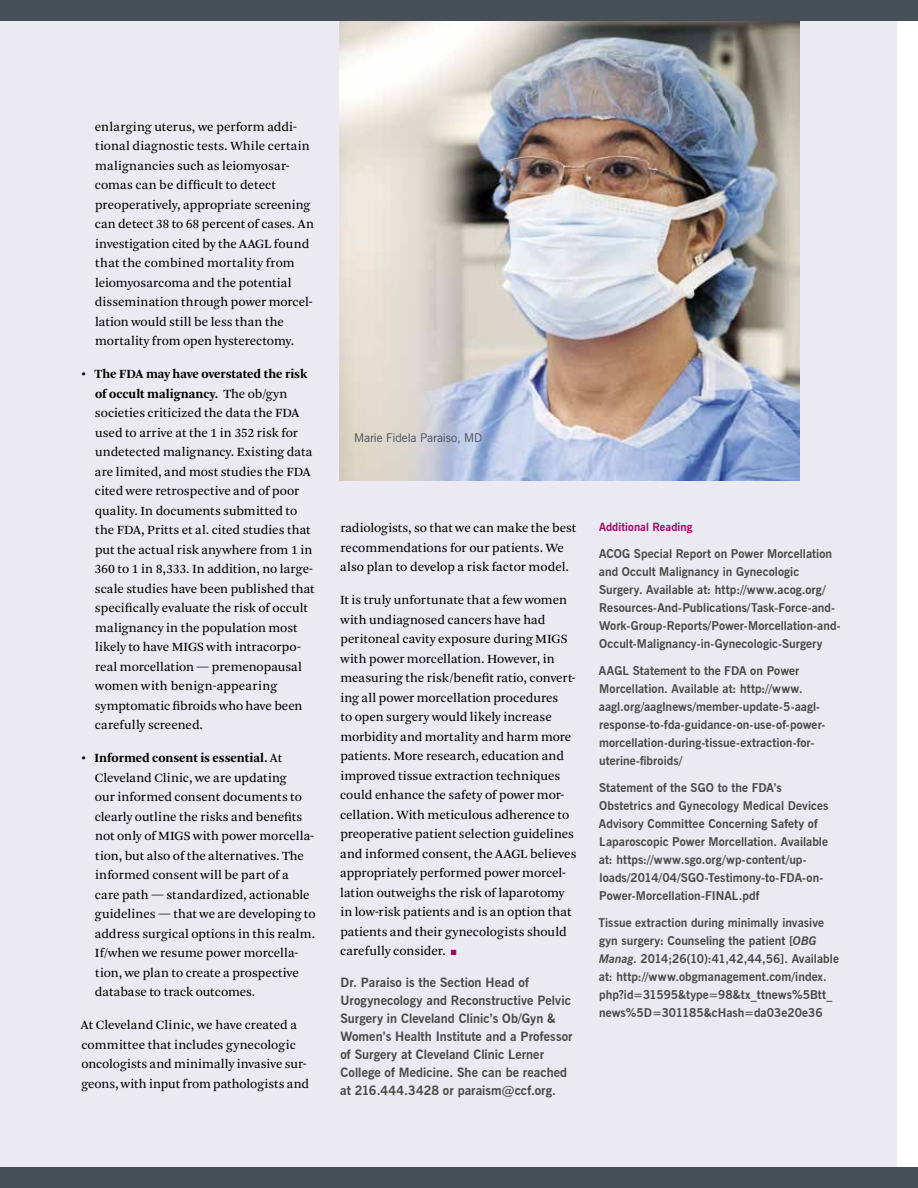
<style>
.page{position:relative;width:918px;height:1188px;background:#fff}
.page>*{position:absolute;margin:0;border:0;box-sizing:border-box;transform-origin:0 0}
.t1{font:13.2px/19.5px "Arnhem Blond";color:#000}
.t2{font:700 13.2px/19.5px "Arnhem";color:#000;text-align:center}
.t3{font:700 12.75px/18px "News Gothic BT";letter-spacing:.005em;color:#484848}
.t4{font:700 12px/18px "News Gothic BT";letter-spacing:.005em;color:#484848}
.t5{font:12px "News Gothic BT";letter-spacing:-.005em;color:#474f58}
.t6{font:700 11.25px "News Gothic BT";letter-spacing:.005em;color:#a7005f}
.s1{font-family:"Arnhem Blond";font-weight:400}
.s2{color:#a7005f}
.s3{font-style:italic}
</style>
<div class="page">
<div style="left:0;top:0;width:896px;height:1188px;background:#ebe9f1"></div>
<div style="left:0;top:1168px;width:918px;height:20px;background:#474f58"></div>
<img style="left:340px;top:20px;width:459px;height:461px">
<div style="left:0;top:0;width:918px;height:20px;background:#474f58"></div>
<p class="t1" style="left:95px;top:117px;width:221px">enlarging uterus, we perform addi&shy;tional diagnostic tests. While certain malignancies such as leiomyosar&shy;comas can be difficult to detect preoperatively, appropriate screening can detect 38 to 68 percent of cases. An investigation cited by the AAGL found that the combined mortality from leiomyosarcoma and the potential dissemination through power morcel&shy;lation would still be less than the mortality from open hysterectomy.</p>
<p class="t2" style="left:81px;top:365px;width:228px"><span class="s1">•</span> The FDA may have overstated the risk of occult malignancy. <span class="s1">The ob/gyn</span></p>
<p class="t1" style="left:94px;top:404px;width:222px">societies criticized the data the FDA used to arrive at the 1 in 352 risk for undetected malignancy. Existing data are limited, and most studies the FDA cited were retrospective and of poor quality. In documents submitted to the FDA, Pritts et al. cited studies that put the actual risk anywhere from 1 in 360 to 1 in 8,333. In addition, no large&shy;scale studies have been published that specifically evaluate the risk of occult malignancy in the population most likely to have MIGS with intracorpo&shy;real morcellation — premenopausal women with benign-appearing symptomatic fibroids who have been carefully screened.</p>
<p class="t2" style="left:81px;top:749px;width:203px"><span class="s1">•</span> Informed consent is essential. <span class="s1">At</span></p>
<p class="t1" style="left:95px;top:768px;width:222px">Cleveland Clinic, we are updating<br>our informed consent documents to clearly outline the risks and benefits not only of MIGS with power morcella&shy;tion, but also of the alternatives. The informed consent will be part of a care path — standardized, actionable guidelines — that we are developing to address surgical options in this realm.<br>If/when we resume power morcella&shy;tion, we plan to create a prospective database to track outcomes.</p>
<p class="t1" style="left:81px;top:1016px;width:230px">At Cleveland Clinic, we have created a committee that includes gynecologic oncologists and minimally invasive sur&shy;geons, with input from pathologists and</p>
<p class="t5" style="left:354px;top:431px;width:129px">Marie Fidela Paraiso, MD</p>
<p class="t1" style="left:340px;top:519px;width:238px">radiologists, so that we can make the best recommendations for our patients. We also plan to develop a risk factor model.</p>
<p class="t1" style="left:340px;top:591px;width:238px">It is truly unfortunate that a few women with undiagnosed cancers have had peritoneal cavity exposure during MIGS with power morcellation. However, in measuring the risk/benefit ratio, convert&shy;ing all power morcellation procedures<br>to open surgery would likely increase morbidity and mortality and harm more patients. More research, education and improved tissue extraction techniques could enhance the safety of power mor&shy;cellation. With meticulous adherence to preoperative patient selection guidelines and informed consent, the AAGL believes appropriately performed power morcel&shy;lation outweighs the risk of laparotomy in low-risk patients and is an option that patients and their gynecologists should carefully consider. <span class="s2">■</span></p>
<p class="t3" style="left:340px;top:973px;width:234px">Dr. Paraiso is the Section Head of Urogynecology and Reconstructive Pelvic Surgery in Cleveland Clinic’s Ob/Gyn &amp; Women’s Health Institute and a Professor of Surgery at Cleveland Clinic Lerner College of Medicine. She can be reached at 216.444.3428 or paraism@ccf.org.</p>
<p class="t6" style="left:599px;top:520px;width:95px">Additional Reading</p>
<p class="t4" style="left:599px;top:545px;width:243px">ACOG Special Report on Power Morcellation and Occult Malignancy in Gynecologic Surgery. Available at: http://www.acog.org/ Resources-And-Publications/Task-Force-and-Work-Group-Reports/Power-Morcellation-and-Occult-Malignancy-in-Gynecologic-Surgery</p>
<p class="t4" style="left:599px;top:662px;width:228px">AAGL Statement to the FDA on Power Morcellation. Available at: http://www. aagl.org/aaglnews/member-update-5-aagl&shy;response-to-fda-guidance-on-use-of-power&shy;morcellation-during-tissue-extraction-for&shy;uterine-fibroids/</p>
<p class="t4" style="left:599px;top:779px;width:231px">Statement of the SGO to the FDA’s Obstetrics and Gynecology Medical Devices Advisory Committee Concerning Safety of Laparoscopic Power Morcellation. Available at: https://www.sgo.org/wp-content/up&shy;loads/2014/04/SGO-Testimony-to-FDA-on-Power-Morcellation-FINAL.pdf</p>
<p class="t4" style="left:598px;top:914px;width:242px">Tissue extraction during minimally invasive gyn surgery: Counseling the patient [<span class="s3">OBG Manag</span>. 2014;26(10):41,42,44,56]. Available at: http://www.obgmanagement.com/index. php?id=31595&amp;type=98&amp;tx_ttnews%5Btt_ news%5D=301185&amp;cHash=da03e20e36</p>
</div>
